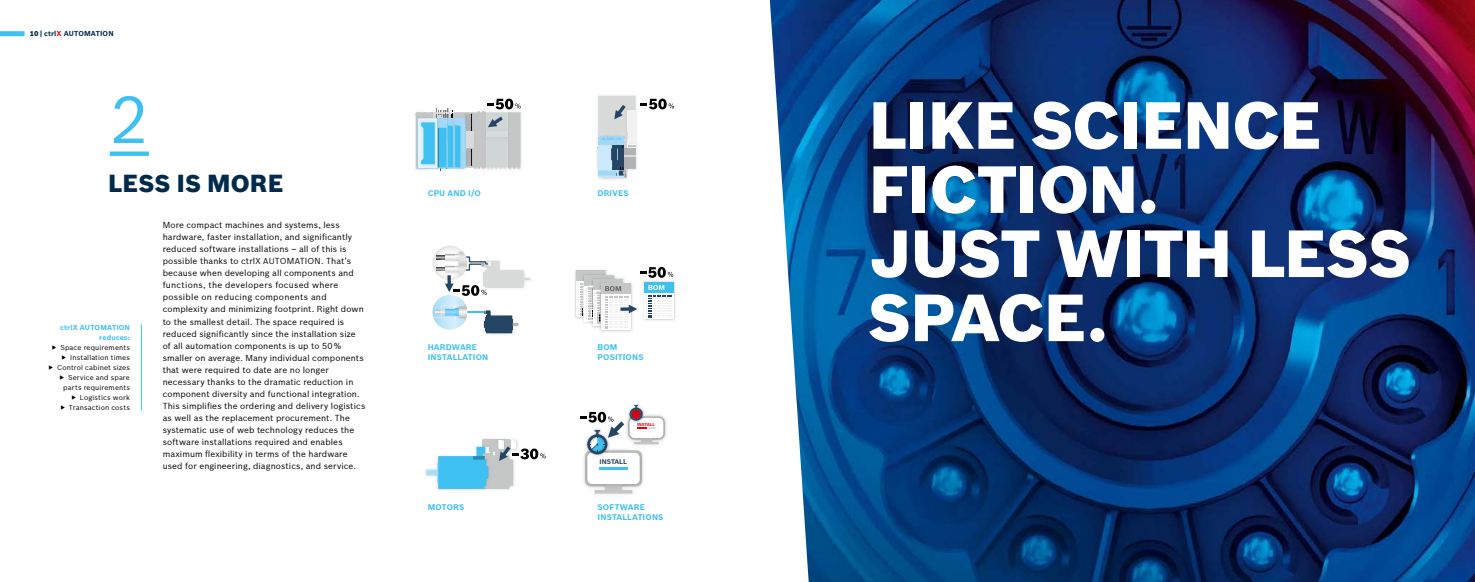
<style>
.page{position:relative;width:1475px;height:582px;background:#fff}
.page>*{position:absolute;margin:0;border:0;box-sizing:border-box;transform-origin:0 0}
.t1{font:900 65px/64px "Bosch Sans";letter-spacing:-.015em;color:#fff}
.t2{font:65px "Bosch Sans";color:#3ec0f0}
.t3{font:900 24px "Bosch Sans";letter-spacing:.01em;color:#002b4d}
.t4{font:8.5px/12px "Bosch Sans";letter-spacing:.01em;color:#000}
.t5{font:700 8px/10px "Bosch Sans";letter-spacing:.025em;color:#3ec0f0}
.t6{font:7px/10px "Bosch Sans";letter-spacing:.02em;color:#000;text-align:right}
.t7{font:700 7px/10px "Bosch Sans";letter-spacing:.025em;color:#3ec0f0;text-align:right}
.t8{font:700 7px "Bosch Sans";letter-spacing:.025em;color:#002b4d}
.t9{font:700 6.6px "Bosch Sans";color:#244564}
.t10{font:700 4.3px "Bosch Sans";color:#e3000b}
.s1{font-weight:900}
.s2{color:#e3000b}
</style>
<div class="page">
<img style="left:769px;top:0;width:705px;height:581px">
<hr style="left:141px;top:324px;width:1px;height:86px;background:#3ec0f0">
<img style="left:658px;top:414px;width:9px;height:29px">
<img style="left:658px;top:428px;width:6px;height:11px">
<div style="left:629px;top:417px;width:34px;height:20px;background:#fff;border-radius:5px"></div>
<img style="left:587px;top:485px;width:46px;height:9px">
<svg style="left:594px;top:490px;width:38px;height:3px"></svg>
<img style="left:632px;top:454px;width:11px;height:35px">
<img style="left:584px;top:457px;width:3px;height:30px">
<img style="left:585px;top:454px;width:57px;height:31px">
<img style="left:594px;top:483px;width:38px;height:7px">
<div style="left:587px;top:452px;width:52px;height:31px;background:#fff;border-radius:5px"></div>
<hr style="left:599px;top:466px;width:28px;height:3px;background:#3ec0f0">
<img style="left:587px;top:454px;width:17px;height:3px">
<img style="left:575px;top:270px;width:2px;height:49px">
<div style="left:576px;top:280px;width:29px;height:36px;background:#fff"></div>
<div style="left:576px;top:271px;width:29px;height:10px;background:#c5c6c6"></div>
<img style="left:673px;top:281px;width:2px;height:40px">
<div style="left:644px;top:291px;width:30px;height:27px;background:#fff"></div>
<div style="left:644px;top:282px;width:30px;height:10px;background:#3ec0f0"></div>
<img style="left:600px;top:327px;width:33px;height:5px">
<div style="left:601px;top:292px;width:29px;height:37px;background:#fff"></div>
<hr style="left:605px;top:296px;width:3px;height:32px;background:#c5c6c6">
<div style="left:608px;top:298px;width:20px;height:30px;background:#f2f2f2"></div>
<hr style="left:608px;top:296px;width:1px;height:32px;background:#fff">
<hr style="left:613px;top:296px;width:1px;height:32px;background:#fff">
<hr style="left:618px;top:296px;width:1px;height:32px;background:#fff">
<hr style="left:623px;top:296px;width:1px;height:32px;background:#fff">
<img style="left:492px;top:488px;width:18px;height:2px">
<img style="left:437px;top:488px;width:55px;height:2px">
<img style="left:520px;top:112px;width:1px;height:56px">
<img style="left:415px;top:115px;width:1px;height:54px">
<svg style="left:426px;top:439px;width:119px;height:49px"></svg>
<svg style="left:416px;top:98px;width:104px;height:73px"></svg>
<svg style="left:432px;top:246px;width:98px;height:87px"></svg>
<svg style="left:596px;top:96px;width:78px;height:83px"></svg>
<svg style="left:577px;top:267px;width:96px;height:60px"></svg>
<svg style="left:580px;top:404px;width:78px;height:50px"></svg>
<div style="left:110px;top:151px;width:39px;height:5px;background:#3ec0f0"></div>
<div style="left:0;top:31px;width:24px;height:5px;background:#3ec0f0"></div>
<p class="t8" style="left:30px;top:28px;width:85px"><span class="s1">10 |</span> ctrl<span class="s2">X</span> AUTOMATION</p>
<h1 class="t2" style="left:110px;top:71px;width:41px">2</h1>
<h2 class="t3" style="left:108px;top:165px;width:176px">LESS IS MORE</h2>
<p class="t7" style="left:60px;top:322px;width:71px">ctrlX AUTOMATION reduces:</p>
<p class="t6" style="left:49px;top:342px;width:83px">▶ Space requirements ▶ Installation times<br>▶ Control cabinet sizes ▶ Service and spare parts requirements<br>▶ Logistics work<br>▶ Transaction costs</p>
<p class="t4" style="left:163px;top:218px;width:204px">More compact machines and systems, less hardware, faster installation, and significantly reduced software installations – all of this is possible thanks to ctrlX AUTOMATION. That’s because when developing all components and functions, the developers focused where possible on reducing components and complexity and minimizing footprint. Right down to the smallest detail. The space required is reduced significantly since the installation size of all automation components is up to 50% smaller on average. Many individual components that were required to date are no longer necessary thanks to the dramatic reduction in component diversity and functional integration.<br>This simplifies the ordering and delivery logistics as well as the replacement procurement. The systematic use of web technology reduces the software installations required and enables maximum flexibility in terms of the hardware used for engineering, diagnostics, and service.</p>
<p class="t5" style="left:427px;top:188px;width:55px">CPU AND I/O</p>
<p class="t5" style="left:427px;top:342px;width:62px">HARDWARE<br>INSTALLATION</p>
<p class="t5" style="left:427px;top:501px;width:38px">MOTORS</p>
<p class="t5" style="left:597px;top:188px;width:33px">DRIVES</p>
<p class="t5" style="left:597px;top:342px;width:48px">BOM<br>POSITIONS</p>
<p class="t10" style="left:637px;top:421px;width:19px">INSTALL</p>
<p class="t9" style="left:599px;top:456px;width:29px">INSTALL</p>
<p class="t5" style="left:597px;top:501px;width:67px">SOFTWARE<br>INSTALLATIONS</p>
<h1 class="t1" style="left:868px;top:89px;width:544px">LIKE SCIENCE<br>FICTION.<br>JUST WITH LESS<br>SPACE.</h1>
</div>
